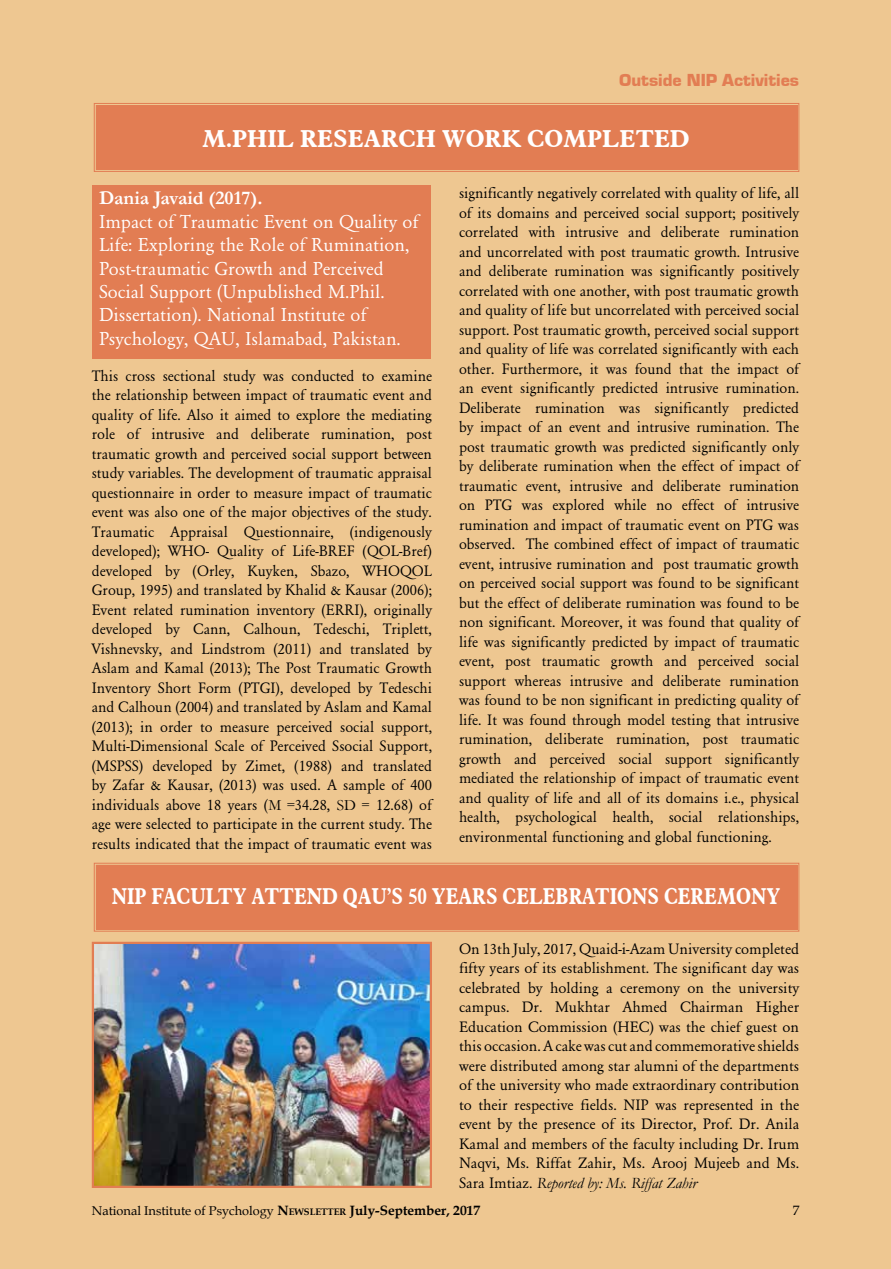
<style>
.page{position:relative;width:891px;height:1269px;background:#eec791}
.page>*{position:absolute;margin:0;border:0;box-sizing:border-box;transform-origin:0 0}
.t1{font:700 24px "Aldine 721 BT";color:#fff}
.t2{font:700 22.5px "Aldine 721 BT";color:#fff;scale:.85 1}
.t3{font:19.5px/23.4px "Garamond";color:#fff}
.t4{font:700 19.5px "Garamond";color:#fff}
.t5{font:18px "Eurostile Black DTC";color:#e27d53}
.t6{font:15.75px/19.5px "Garamond";color:#000;text-align:justify}
.t7{font:13.5px "Book Antiqua";color:#000}
.t8{font:12.75px "Book Antiqua";color:#000}
.s1{font-style:inherit}
.s2{font-style:italic}
.s3{font-weight:700;font-size:13.5px}
.s4{font-weight:700;font-size:9.45px}
</style>
<div class="page">
<div style="left:94px;top:103px;width:706px;height:69px;background:#e27d53"></div>
<div style="left:96px;top:105px;width:701px;height:65px;border:2px solid #e27d53"></div>
<div style="left:94px;top:863px;width:706px;height:69px;background:#e27d53"></div>
<div style="left:96px;top:865px;width:701px;height:65px;border:2px solid #e27d53"></div>
<div style="left:93px;top:185px;width:338px;height:174px;background:#e27d53"></div>
<img style="left:95px;top:945px;width:334px;height:240px">
<div style="left:92px;top:942px;width:340px;height:246px;border:2px solid #e27d53"></div>
<p class="t5" style="left:619px;top:70px;width:182px">Outside NIP Activities</p>
<h1 class="t1" style="left:202px;top:124px;width:489px">M.PHIL RESEARCH WORK COMPLETED</h1>
<p class="t4" style="left:99px;top:185px;width:165px">Dania Javaid (2017).</p>
<p class="t3" style="left:99px;top:210px;width:321px">Impact of Traumatic Event on Quality of Life: Exploring the Role of Rumination, Post-traumatic Growth and Perceived Social Support (Unpublished M.Phil.<br>Dissertation). National Institute of Psychology, QAU, Islamabad, Pakistan.</p>
<p class="t6" style="left:92px;top:366px;width:342px">This cross sectional study was conducted to examine the relationship between impact of traumatic event and quality of life. Also it aimed to explore the mediating role of intrusive and deliberate rumination, post traumatic growth and perceived social support between study variables. The development of traumatic appraisal questionnaire in order to measure impact of traumatic event was also one of the major objectives of the study.<br>Traumatic Appraisal Questionnaire, (indigenously developed); WHO- Quality of Life-BREF (QOL-Bref) developed by (Orley, Kuyken, Sbazo, WHOQOL Group, 1995) and translated by Khalid &amp; Kausar (2006); Event related rumination inventory (ERRI), originally developed by Cann, Calhoun, Tedeschi, Triplett, Vishnevsky, and Lindstrom (2011) and translated by Aslam and Kamal (2013); The Post Traumatic Growth Inventory Short Form (PTGI), developed by Tedeschi and Calhoun (2004) and translated by Aslam and Kamal (2013); in order to measure perceived social support, Multi-Dimensional Scale of Perceived Ssocial Support, (MSPSS) developed by Zimet, (1988) and translated by Zafar &amp; Kausar, (2013) was used. A sample of 400 individuals above 18 years (<span class="s1">M</span> =34.28, <span class="s1">SD</span> = 12.68) of age were selected to participate in the current study. The results indicated that the impact of traumatic event was</p>
<p class="t6" style="left:459px;top:183px;width:342px">significantly negatively correlated with quality of life, all of its domains and perceived social support; positively correlated with intrusive and deliberate rumination and uncorrelated with post traumatic growth. Intrusive and deliberate rumination was significantly positively correlated with one another, with post traumatic growth and quality of life but uncorrelated with perceived social support. Post traumatic growth, perceived social support and quality of life was correlated significantly with each other. Furthermore, it was found that the impact of an event significantly predicted intrusive rumination.<br>Deliberate rumination was significantly predicted by impact of an event and intrusive rumination. The post traumatic growth was predicted significantly only by deliberate rumination when the effect of impact of traumatic event, intrusive and deliberate rumination on PTG was explored while no effect of intrusive rumination and impact of traumatic event on PTG was observed. The combined effect of impact of traumatic event, intrusive rumination and post traumatic growth on perceived social support was found to be significant but the effect of deliberate rumination was found to be non significant. Moreover, it was found that quality of life was significantly predicted by impact of traumatic event, post traumatic growth and perceived social support whereas intrusive and deliberate rumination was found to be non significant in predicting quality of life. It was found through model testing that intrusive rumination, deliberate rumination, post traumatic growth and perceived social support significantly mediated the relationship of impact of traumatic event and quality of life and all of its domains i.e., physical health, psychological health, social relationships, environmental functioning and global functioning.</p>
<h2 class="t2" style="left:112px;top:882px;width:788px">NIP FACULTY ATTEND QAU’S 50 YEARS CELEBRATIONS CEREMONY</h2>
<p class="t6" style="left:459px;top:939px;width:342px">On 13th July, 2017, Quaid-i-Azam University completed fifty years of its establishment. The significant day was celebrated by holding a ceremony on the university campus. Dr. Mukhtar Ahmed Chairman Higher Education Commission (HEC) was the chief guest on this occasion. A cake was cut and commemorative shields were distributed among star alumni of the departments of the university who made extraordinary contribution to their respective fields. NIP was represented in the event by the presence of its Director, Prof. Dr. Anila Kamal and members of the faculty including Dr. Irum Naqvi, Ms. Riffat Zahir, Ms. Arooj Mujeeb and Ms.<br>Sara Imtiaz. <span class="s2">Reported by: Ms. Riffat Zahir</span></p>
<p class="t8" style="left:92px;top:1202px;width:390px">National Institute of Psychology <span class="s3">N</span><span class="s4">EWSLETTER</span> <span class="s3">July-September, 2017</span></p>
<p class="t7" style="left:793px;top:1201px;width:8px">7</p>
</div>
